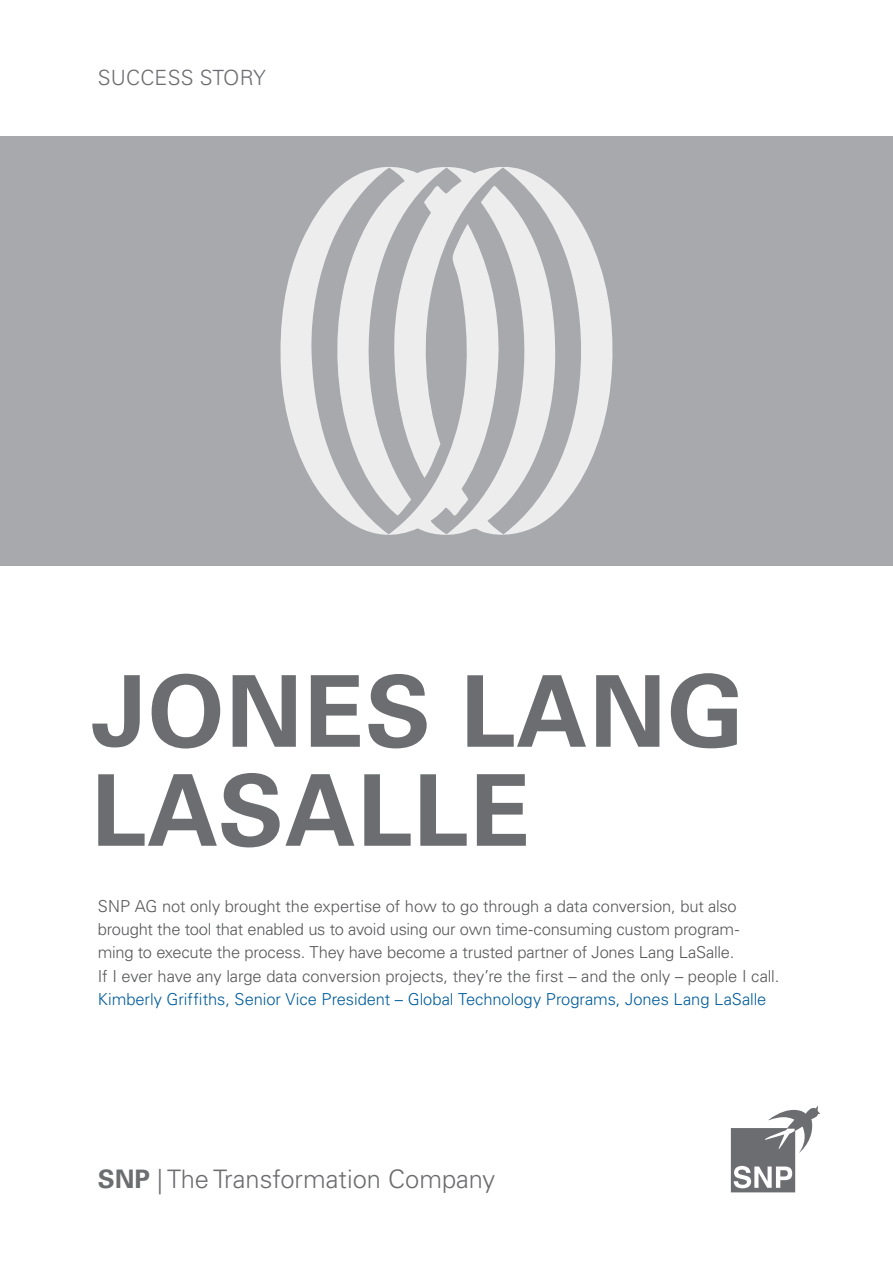
<style>
.page{position:relative;width:893px;height:1263px;background:#fff}
.page>*{position:absolute;margin:0;border:0;box-sizing:border-box;transform-origin:0 0}
.t1{font:700 99px/99px "Univers LT Std";letter-spacing:.01em;color:#6c6d70}
.t2{font:300 25.5px "Univers LT Std";color:#6c6d70}
.t3{font:300 21px "Univers LT Std";letter-spacing:.01em;color:#6c6d70}
.t4{font:300 16.5px/23.2px "Univers LT Std";letter-spacing:-.01em;color:#57585a}
.t5{font:300 16.5px "Univers LT Std";letter-spacing:-.005em;color:#005d9c}
.s1{font-weight:700}
</style>
<div class="page">
<svg style="left:731px;top:1106px;width:89px;height:86px"></svg>
<div style="left:0;top:136px;width:893px;height:430px;background:#a8a9ad"></div>
<svg style="left:280px;top:167px;width:333px;height:368px"></svg>
<p class="t3" style="left:98px;top:65px;width:170px">Success Story</p>
<h1 class="t1" style="left:91px;top:663px;width:654px">JONES LANG<br>LASALL E</h1>
<p class="t4" style="left:98px;top:894px;width:683px">SNP AG not only brought the expertise of how to go through a data conversion, but also brought the tool that enabled us to avoid using our own time-consuming custom program-<br>ming to execute the process. They have become a trusted partner of Jones Lang LaSalle.<br>If I ever have any large data conversion projects, they’re the first – and the only – people I call.</p>
<p class="t5" style="left:98px;top:989px;width:670px">Kimberly Griffiths, Senior Vice President – Global Technology Programs, Jones Lang LaSalle</p>
<h2 class="t2" style="left:98px;top:1164px;width:399px"><span class="s1">SNP</span> | The Transformation Company</h2>
</div>
